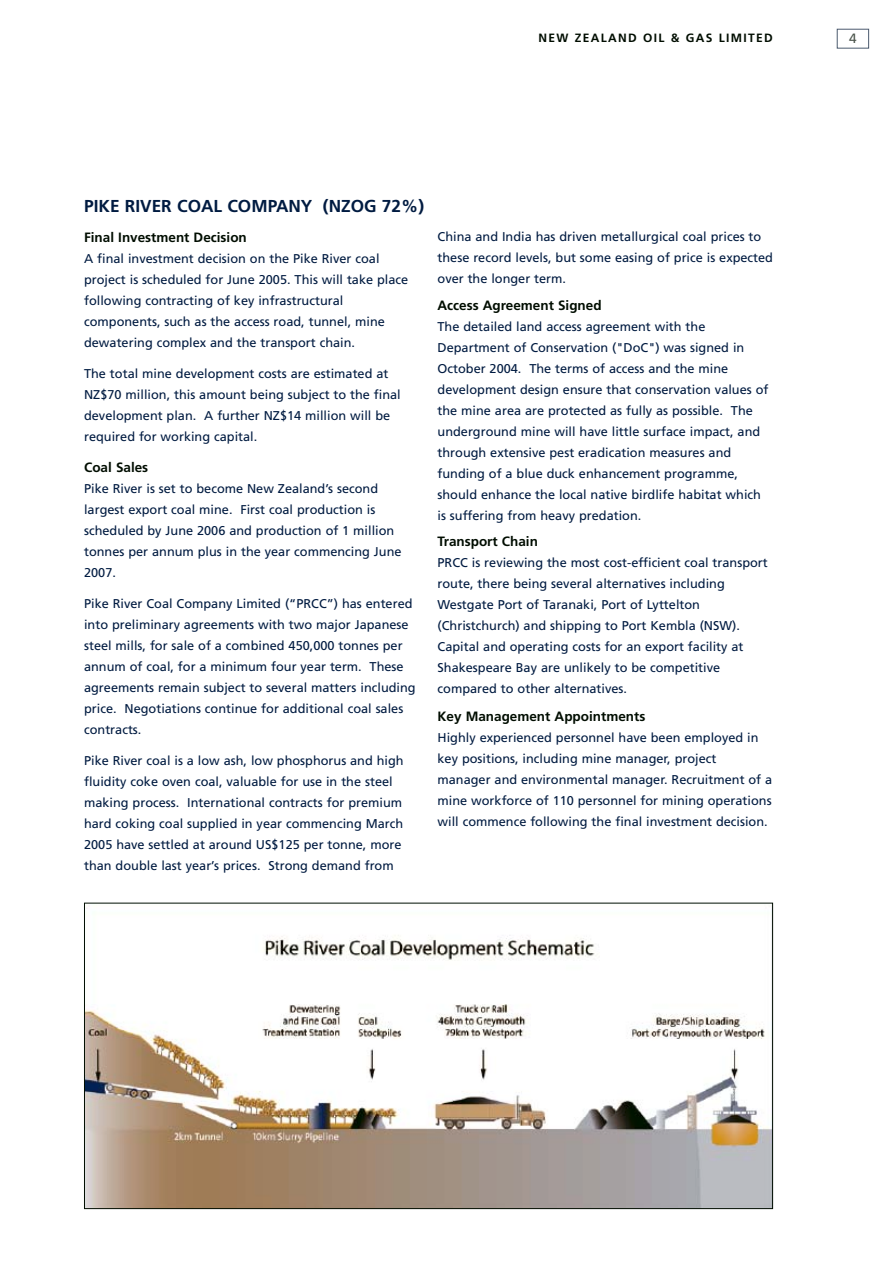
<style>
.page{position:relative;width:893px;height:1263px;background:#fff}
.page>*{position:absolute;margin:0;border:0;box-sizing:border-box;transform-origin:0 0}
.t1{font:700 17.25px "Frutiger";color:#001b41}
.t2{font:700 13.5px "Frutiger";color:#010d00}
.t3{font:13.5px "Frutiger";color:#4d564d}
.t4{font:12.75px/21px "Frutiger";color:#001b41}
.t5{font:700 12px "Frutiger";letter-spacing:.11em;color:#010d00}
</style>
<div class="page">
<div style="left:837px;top:29px;width:32px;height:19px;border:1px solid #4b5a6e"></div>
<img style="left:86px;top:935px;width:685px;height:272px">
<p class="t5" style="left:539px;top:33px;width:236px">NEW ZEALAND OIL &amp; GAS LIMITED</p>
<p class="t3" style="left:849px;top:32px;width:9px">4</p>
<h1 class="t1" style="left:84px;top:199px;width:341px">PIKE RIVER COAL COMPANY (NZOG 72%)</h1>
<p class="t2" style="left:84px;top:232px;width:164px">Final Investment Decision</p>
<p class="t4" style="left:84px;top:249px;width:326px">A final investment decision on the Pike River coal project is scheduled for June 2005. This will take place following contracting of key infrastructural components, such as the access road, tunnel, mine dewatering complex and the transport chain.</p>
<p class="t4" style="left:84px;top:364px;width:318px">The total mine development costs are estimated at NZ$70 million, this amount being subject to the final development plan. A further NZ$14 million will be required for working capital.</p>
<p class="t2" style="left:84px;top:462px;width:66px">Coal Sales</p>
<p class="t4" style="left:84px;top:479px;width:319px">Pike River is set to become New Zealand’s second largest export coal mine. First coal production is scheduled by June 2006 and production of 1 million tonnes per annum plus in the year commencing June 2007.</p>
<p class="t4" style="left:84px;top:594px;width:333px">Pike River Coal Company Limited (“PRCC”) has entered into preliminary agreements with two major Japanese steel mills, for sale of a combined 450,000 tonnes per annum of coal, for a minimum four year term. These agreements remain subject to several matters including price. Negotiations continue for additional coal sales contracts.</p>
<p class="t4" style="left:84px;top:751px;width:321px">Pike River coal is a low ash, low phosphorus and high fluidity coke oven coal, valuable for use in the steel making process. International contracts for premium hard coking coal supplied in year commencing March 2005 have settled at around US$125 per tonne, more than double last year’s prices. Strong demand from</p>
<p class="t4" style="left:438px;top:227px;width:337px">China and India has driven metallurgical coal prices to these record levels, but some easing of price is expected over the longer term.</p>
<p class="t2" style="left:438px;top:300px;width:166px">Access Agreement Signed</p>
<p class="t4" style="left:438px;top:317px;width:332px">The detailed land access agreement with the Department of Conservation ("DoC") was signed in October 2004. The terms of access and the mine development design ensure that conservation values of the mine area are protected as fully as possible. The underground mine will have little surface impact, and through extensive pest eradication measures and funding of a blue duck enhancement programme, should enhance the local native birdlife habitat which is suffering from heavy predation.</p>
<p class="t2" style="left:438px;top:536px;width:102px">Transport Chain</p>
<p class="t4" style="left:438px;top:553px;width:332px">PRCC is reviewing the most cost-efficient coal transport route, there being several alternatives including Westgate Port of Taranaki, Port of Lyttelton (Christchurch) and shipping to Port Kembla (NSW).<br>Capital and operating costs for an export facility at Shakespeare Bay are unlikely to be competitive compared to other alternatives.</p>
<p class="t2" style="left:438px;top:711px;width:209px">Key Management Appointments</p>
<p class="t4" style="left:438px;top:728px;width:336px">Highly experienced personnel have been employed in key positions, including mine manager, project manager and environmental manager. Recruitment of a mine workforce of 110 personnel for mining operations will commence following the final investment decision.</p>
</div>
